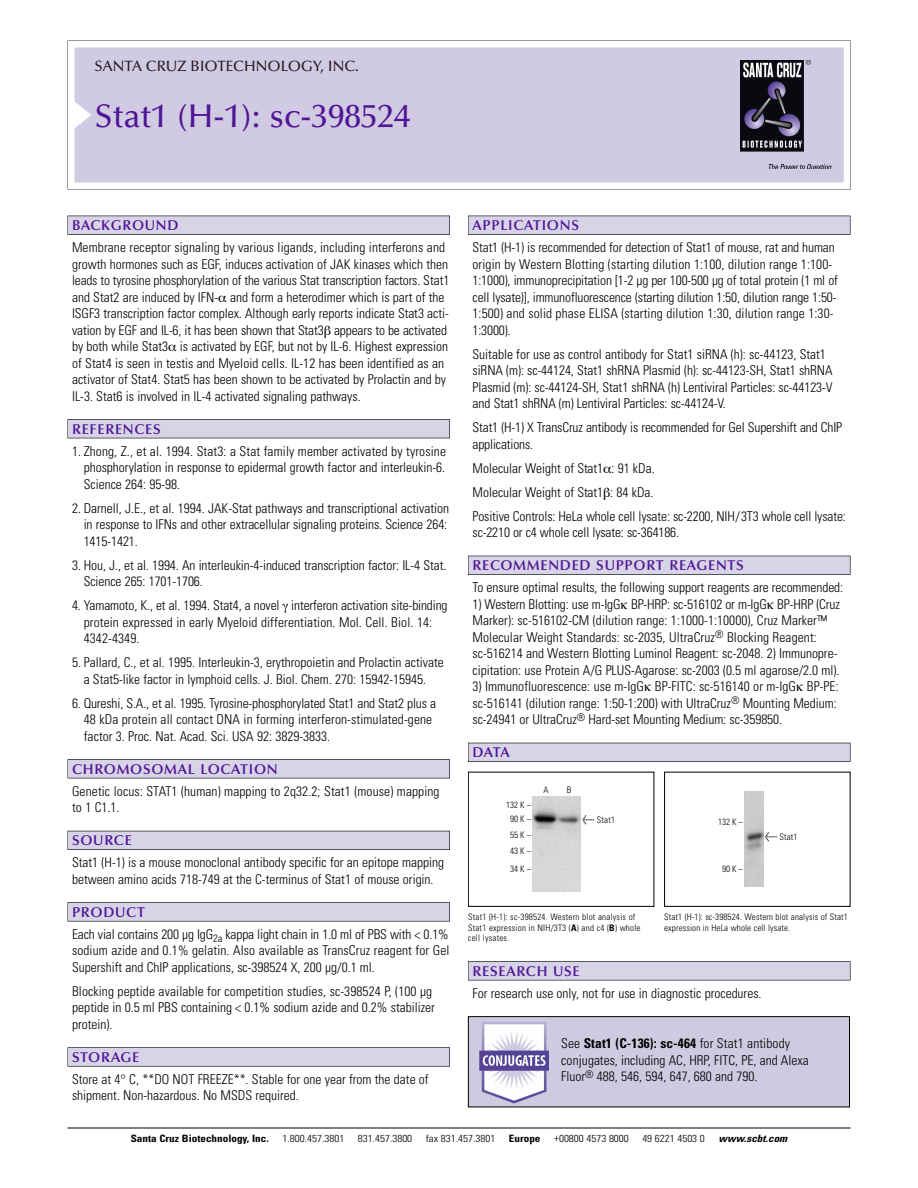
<style>
.page{position:relative;width:918px;height:1188px;background:#fff}
.page>*{position:absolute;margin:0;border:0;box-sizing:border-box;transform-origin:0 0}
.t1{font:500 33px "Optima";color:#511695}
.t2{font:500 15px "Optima";color:#231f20}
.t3{font:600 14.25px "Optima";letter-spacing:.05em;color:#511695}
.t4{font:300 condensed 13.5px/16.5px "Univers";color:#000}
.t5{font:300 condensed 10.2px "Univers";color:#000;scale:1.1 1}
.t6{font:700 condensed 10.2px "Univers";color:#000;scale:1.1 1}
.t7{font:italic 700 condensed 10.2px "Univers";color:#000;scale:1.1 1}
.t8{font:300 condensed 9px/10.5px "Univers";letter-spacing:.015em;color:#000}
.s1{font-family:"Meta Plus";font-weight:400;font-stretch:normal;font-size:10.5px}
.s2{font-weight:700}
</style>
<div class="page">
<svg style="left:74px;top:41px;width:777px;height:148px"></svg>
<div style="left:74px;top:47px;width:770px;height:135px;background:#d1cae3"></div>
<img style="left:741px;top:60px;width:90px;height:108px">
<div style="left:68px;top:216px;width:382px;height:19px;background:#535256"></div>
<div style="left:68px;top:216px;width:381px;height:18px;background:#d7d4e8"></div>
<div style="left:68px;top:419px;width:382px;height:19px;background:#515155"></div>
<div style="left:68px;top:420px;width:381px;height:18px;background:#d7d4e8"></div>
<div style="left:68px;top:759px;width:382px;height:19px;background:#545357"></div>
<div style="left:68px;top:760px;width:381px;height:18px;background:#d7d4e8"></div>
<div style="left:68px;top:831px;width:382px;height:19px;background:#535259"></div>
<div style="left:68px;top:831px;width:381px;height:18px;background:#d7d4e8"></div>
<svg style="left:68px;top:902px;width:382px;height:20px"></svg>
<div style="left:68px;top:903px;width:381px;height:18px;background:#d7d4e8"></div>
<svg style="left:68px;top:1047px;width:382px;height:20px"></svg>
<div style="left:68px;top:1048px;width:381px;height:18px;background:#d7d4e8"></div>
<div style="left:468px;top:216px;width:382px;height:19px;background:#535256"></div>
<div style="left:468px;top:216px;width:382px;height:18px;background:#d7d4e8"></div>
<div style="left:468px;top:556px;width:382px;height:19px;background:#525156"></div>
<div style="left:468px;top:556px;width:382px;height:18px;background:#d7d4e8"></div>
<div style="left:468px;top:743px;width:382px;height:19px;background:#515057"></div>
<div style="left:468px;top:743px;width:382px;height:18px;background:#d7d4e8"></div>
<div style="left:468px;top:961px;width:382px;height:19px;background:#575659"></div>
<div style="left:468px;top:962px;width:382px;height:18px;background:#d7d4e8"></div>
<hr style="left:68px;top:1128px;width:782px;height:1px;background:#000">
<div style="left:468px;top:772px;width:186px;height:135px;border:1px solid #000"></div>
<img style="left:532px;top:797px;width:48px;height:95px">
<div style="left:664px;top:772px;width:186px;height:135px;border:1px solid #000"></div>
<img style="left:744px;top:792px;width:20px;height:95px">
<img style="left:470px;top:1018px;width:378px;height:87px">
<div style="left:468px;top:1016px;width:382px;height:91px;border:1px solid #000"></div>
<p class="t2" style="left:94px;top:60px;width:266px">SANTA CRUZ BIOTECHNOLOGY, INC.</p>
<p class="t1" style="left:94px;top:102px;width:318px">Stat1 (H-1): sc-398524</p>
<p class="t3" style="left:72px;top:219px;width:108px">BACKGROUND</p>
<p class="t4" style="left:72px;top:240px;width:379px">Membrane receptor signaling by various ligands, including interferons and growth hormones such as EGF, induces activation of JAK kinases which then leads to tyrosine phosphorylation of the various Stat transcription factors. Stat1 and Stat2 are induced by IFN- and form a heterodimer which is part of the ISGF3 transcription factor complex. Although early reports indicate Stat3 acti&shy;vation by EGF and IL-6, it has been shown that Stat3 appears to be activated by both while Stat3 is activated by EGF, but not by IL-6. Highest expression of Stat4 is seen in testis and Myeloid cells. IL-12 has been identified as an activator of Stat4. Stat5 has been shown to be activated by Prolactin and by IL-3. Stat6 is involved in IL-4 activated signaling pathways.</p>
<p class="t3" style="left:72px;top:423px;width:90px">REFERENCES</p>
<p class="t4" style="left:84px;top:444px;width:364px;text-align:justify;text-indent:-12px">1. Zhong, Z., et al. 1994. Stat3: a Stat family member activated by tyrosine phosphorylation in response to epidermal growth factor and interleukin-6.<br>Science 264: 95-98.</p>
<p class="t4" style="left:84px;top:501px;width:367px;text-indent:-12px">2. Darnell, J.E., et al. 1994. JAK-Stat pathways and transcriptional activation in response to IFNs and other extracellular signaling proteins. Science 264:<br>1415-1421.</p>
<p class="t4" style="left:84px;top:558px;width:364px;text-indent:-12px">3. Hou, J., et al. 1994. An interleukin-4-induced transcription factor: IL-4 Stat.<br>Science 265: 1701-1706.</p>
<p class="t4" style="left:84px;top:598px;width:365px;text-indent:-12px">4. Yamamoto, K., et al. 1994. Stat4, a novel interferon activation site-binding protein expressed in early Myeloid differentiation. Mol. Cell. Biol. 14:<br>4342-4349.</p>
<p class="t4" style="left:72px;top:655px;width:373px;text-align:center">5. Pallard, C., et al. 1995. Interleukin-3, erythropoietin and Prolactin activate a Stat5-like factor in lymphoid cells. J. Biol. Chem. 270: 15942-15945.</p>
<p class="t4" style="left:84px;top:696px;width:354px;text-indent:-12px">6. Qureshi, S.A., et al. 1995. Tyrosine-phosphorylated Stat1 and Stat2 plus a<br>48 kDa protein all contact DNA in forming interferon-stimulated-gene factor 3. Proc. Nat. Acad. Sci. USA 92: 3829-3833.</p>
<p class="t3" style="left:72px;top:763px;width:207px">CHROMOSOMAL LOCATION</p>
<p class="t4" style="left:72px;top:784px;width:369px">Genetic locus: STAT1 (human) mapping to 2q32.2; Stat1 (mouse) mapping to 1 C1.1.</p>
<p class="t3" style="left:72px;top:834px;width:61px">SOURCE</p>
<p class="t4" style="left:72px;top:856px;width:374px">Stat1 (H-1) is a mouse monoclonal antibody specific for an epitope mapping between amino acids 718-749 at the C-terminus of Stat1 of mouse origin.</p>
<p class="t3" style="left:72px;top:906px;width:74px">PRODUCT</p>
<p class="t4" style="left:72px;top:927px;width:379px;text-align:justify">Each vial contains 200 µg IgG<sub>2a</sub> kappa light chain in 1.0 ml of PBS with &lt; 0.1% sodium azide and 0.1% gelatin. Also available as TransCruz reagent for Gel Supershift and ChIP applications, sc-398524 X, 200 µg/0.1 ml.</p>
<p class="t4" style="left:72px;top:984px;width:364px">Blocking peptide available for competition studies, sc-398524 P, (100 µg peptide in 0.5 ml PBS containing &lt; 0.1% sodium azide and 0.2% stabilizer protein).</p>
<p class="t3" style="left:72px;top:1051px;width:69px">STORAGE</p>
<p class="t4" style="left:72px;top:1072px;width:358px">Store at 4° C, **DO NOT FREEZE**. Stable for one year from the date of shipment. Non-hazardous. No MSDS required.</p>
<p class="t3" style="left:473px;top:219px;width:108px">APPLICATIONS</p>
<p class="t4" style="left:473px;top:240px;width:367px">Stat1 (H-1) is recommended for detection of Stat1 of mouse, rat and human origin by Western Blotting (starting dilution 1:100, dilution range 1:100- 1:1000), immunoprecipitation [1-2 µg per 100-500 µg of total protein (1 ml of cell lysate)], immunofluorescence (starting dilution 1:50, dilution range 1:50- 1:500) and solid phase ELISA (starting dilution 1:30, dilution range 1:30- 1:3000).</p>
<p class="t4" style="left:473px;top:347px;width:362px">Suitable for use as control antibody for Stat1 siRNA (h): sc-44123, Stat1 siRNA (m): sc-44124, Stat1 shRNA Plasmid (h): sc-44123-SH, Stat1 shRNA Plasmid (m): sc-44124-SH, Stat1 shRNA (h) Lentiviral Particles: sc-44123-V and Stat1 shRNA (m) Lentiviral Particles: sc-44124-V.</p>
<p class="t4" style="left:473px;top:420px;width:371px">Stat1 (H-1) X TransCruz antibody is recommended for Gel Supershift and ChIP applications.</p>
<p class="t4" style="left:473px;top:461px;width:184px">Molecular Weight of Stat1 : 91 kDa.</p>
<p class="t4" style="left:473px;top:485px;width:183px">Molecular Weight of Stat1 : 84 kDa.</p>
<p class="t4" style="left:473px;top:509px;width:375px">Positive Controls: HeLa whole cell lysate: sc-2200, NIH/3T3 whole cell lysate: sc-2210 or c4 whole cell lysate: sc-364186.</p>
<p class="t3" style="left:473px;top:559px;width:273px">RECOMMENDED SUPPORT REAGENTS</p>
<p class="t4" style="left:473px;top:580px;width:372px">To ensure optimal results, the following support reagents are recommended:</p>
<p class="t4" style="left:473px;top:597px;width:369px">1) Western Blotting: use m-IgG BP-HRP: sc-516102 or m-IgG BP-HRP (Cruz Marker): sc-516102-CM (dilution range: 1:1000-1:10000), Cruz Marker™ Molecular Weight Standards: sc-2035, UltraCruz<sup>®</sup> Blocking Reagent: sc-516214 and Western Blotting Luminol Reagent: sc-2048. 2) Immunopre&shy;cipitation: use Protein A/G PLUS-Agarose: sc-2003 (0.5 ml agarose/2.0 ml).</p>
<p class="t4" style="left:473px;top:679px;width:368px">3) Immunofluorescence: use m-IgG BP-FITC: sc-516140 or m-IgG BP-PE: sc-516141 (dilution range: 1:50-1:200) with UltraCruz<sup>®</sup> Mounting Medium: sc-24941 or UltraCruz<sup>®</sup> Hard-set Mounting Medium: sc-359850.</p>
<p class="t3" style="left:473px;top:746px;width:39px">DATA</p>
<p class="t8" style="left:506px;top:799px;width:26px;line-height:13.8px;text-align:center">132 K –<br>90 K –</p>
<p class="t8" style="left:510px;top:828px;width:22px;line-height:15.9px">55 K –<br>43 K –</p>
<p class="t8" style="left:510px;top:864px;width:22px">34 K –</p>
<p class="t8" style="left:543px;top:786px;width:7px">A</p>
<p class="t8" style="left:567px;top:786px;width:6px">B</p>
<p class="t8" style="left:582px;top:816px;width:35px"><span class="s1">&lt;</span> Stat1</p>
<p class="t8" style="left:468px;top:913px;width:174px">Stat1 (H-1): sc-398524. Western blot analysis of<br>Stat1 expression in NIH/3T3 (<span class="s2">A</span>) and c4 (<span class="s2">B</span>) whole cell lysates.</p>
<p class="t8" style="left:718px;top:818px;width:26px">132 K –</p>
<p class="t8" style="left:722px;top:865px;width:22px">90 K –</p>
<p class="t8" style="left:765px;top:833px;width:34px"><span class="s1">&lt;</span> Stat1</p>
<p class="t8" style="left:664px;top:913px;width:185px">Stat1 (H-1): sc-398524. Western blot analysis of Stat1 expression in HeLa whole cell lysate.</p>
<p class="t3" style="left:473px;top:965px;width:109px">RESEARCH USE</p>
<p class="t4" style="left:473px;top:986px;width:291px">For research use only, not for use in diagnostic procedures.</p>
<p class="t4" style="left:561px;top:1037px;width:249px">See <span class="s2">Stat1 (C-136): sc-464</span> for Stat1 antibody conjugates, including AC, HRP, FITC, PE, and Alexa<br>Fluor<sup>®</sup> 488, 546, 594, 647, 680 and 790.</p>
<p class="t6" style="left:131px;top:1135px;width:127px">Santa Cruz Biotechnology, Inc.</p>
<p class="t5" style="left:282px;top:1135px;width:58px">1.800.457.3801</p>
<p class="t5" style="left:358px;top:1135px;width:51px">831.457.3800</p>
<p class="t5" style="left:426px;top:1135px;width:65px">fax 831.457.3801</p>
<p class="t6" style="left:509px;top:1135px;width:30px">Europe</p>
<p class="t5" style="left:554px;top:1135px;width:69px">+00800 4573 8000</p>
<p class="t5" style="left:642px;top:1135px;width:58px">49 6221 4503 0</p>
<p class="t7" style="left:719px;top:1135px;width:66px">www.scbt.com</p>
</div>
